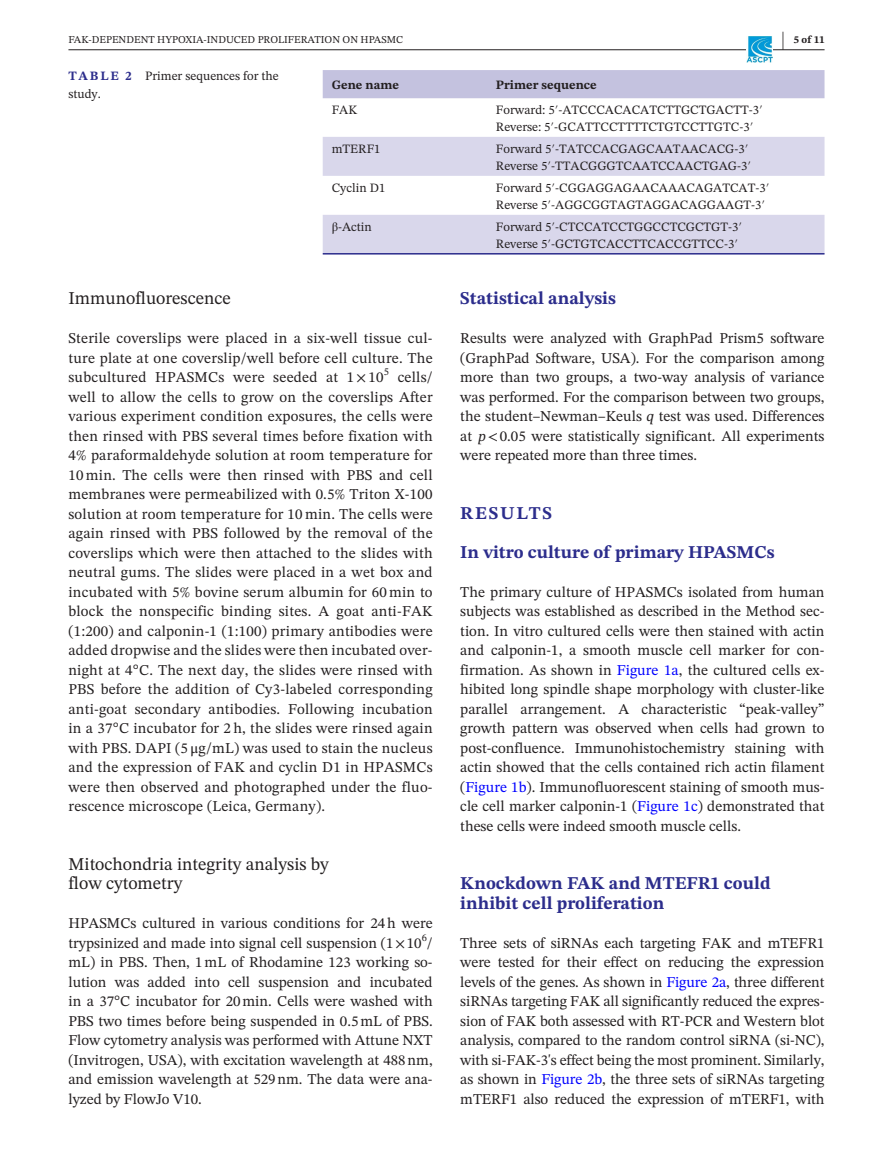
<style>
.page{position:relative;width:893px;height:1174px;background:#fff}
.page>*{position:absolute;margin:0;border:0;box-sizing:border-box;transform-origin:0 0}
.t1{font:700 21px "STIX Two Text";color:#231f20;scale:.42 1}
.t2{font:700 18px/39px "STIX Two Text";color:#2c2d8c}
.t3{font:18px/19.5px "STIX Two Text";color:#231f20}
.t4{font:15px/19.5px "STIX Two Text";color:#231f20;text-align:justify}
.t5{font:12.75px/17.2px "STIX Two Text";color:#231f20}
.t6{font:700 12.75px "STIX Two Text";color:#231f20}
.t7{font:10.5px "STIX Two Text";color:#231f20}
.t8{font:700 10.5px "STIX Two Text";color:#231f20}
.s1{font-weight:700;color:#2c2d8c}
.s2{font-family:"STIX"}
.s3{font-style:italic}
.s4{color:#00f}
</style>
<div class="page">
<hr style="left:68px;top:49px;width:756px;height:1px;background:#231f20">
<img style="left:747px;top:37px;width:25px;height:25px">
<div style="left:323px;top:70px;width:501px;height:28px;background:#c4c2df"></div>
<svg style="left:323px;top:137px;width:501px;height:116px;fill:#d9d7eb"></svg>
<hr style="left:323px;top:253px;width:164px;height:1px;background:#2c2d8c">
<hr style="left:487px;top:253px;width:337px;height:1px;background:#2c2d8c">
<h1 class="t1" style="left:782px;top:24px;width:8px">|</h1>
<p class="t7" style="left:68px;top:32px;width:336px">FAK-DEPENDENT HYPOXIA-INDUCED PROLIFERATION ON HPASMC</p>
<p class="t8" style="left:794px;top:32px;width:32px">5 of 11</p>
<p class="t5" style="left:68px;top:66px;width:212px;line-height:18px"><span class="s1">TABLE 2</span> Primer sequences for the study.</p>
<p class="t6" style="left:332px;top:76px;width:69px">Gene name</p>
<p class="t6" style="left:496px;top:76px;width:102px">Primer sequence</p>
<p class="t5" style="left:332px;top:101px;width:27px">FAK</p>
<p class="t5" style="left:496px;top:101px;width:268px">Forward: 5<span class="s2">′</span>-ATCCCACACATCTTGCTGACTT-3<span class="s2">′<br></span>Reverse: 5<span class="s2">′</span>-GCATTCCTTTTCTGTCCTTGTC-3<span class="s2">′</span></p>
<p class="t5" style="left:332px;top:140px;width:50px">mTERF1</p>
<p class="t5" style="left:496px;top:140px;width:257px">Forward 5<span class="s2">′</span>-TATCCACGAGCAATAACACG-3<span class="s2">′<br></span>Reverse 5<span class="s2">′</span>-TTACGGGTCAATCCAACTGAG-3<span class="s2">′</span></p>
<p class="t5" style="left:332px;top:179px;width:55px">Cyclin D1</p>
<p class="t5" style="left:496px;top:179px;width:275px">Forward 5<span class="s2">′</span>-CGGAGGAGAACAAACAGATCAT-3<span class="s2">′<br></span>Reverse 5<span class="s2">′</span>-AGGCGGTAGTAGGACAGGAAGT-3<span class="s2">′</span></p>
<p class="t5" style="left:332px;top:218px;width:42px"><span class="s2">β</span>-Actin</p>
<p class="t5" style="left:496px;top:218px;width:248px">Forward 5<span class="s2">′</span>-CTCCATCCTGGCCTCGCTGT-3<span class="s2">′<br></span>Reverse 5<span class="s2">′</span>-GCTGTCACCTTCACCGTTCC-3<span class="s2">′</span></p>
<p class="t3" style="left:68px;top:288px;width:164px">Immunofluorescence</p>
<p class="t4" style="left:68px;top:328px;width:366px">Sterile coverslips were placed in a six-well tissue cul&shy;ture plate at one coverslip/well before cell culture. The subcultured HPASMCs were seeded at 1<span class="s2">×</span>10</p>
<p class="t7" style="left:384px;top:364px;width:7px">5</p>
<p class="t4" style="left:68px;top:367px;width:366px;text-indent:329px">cells/ well to allow the cells to grow on the coverslips After various experiment condition exposures, the cells were then rinsed with PBS several times before fixation with 4% paraformaldehyde solution at room temperature for 10 min. The cells were then rinsed with PBS and cell membranes were permeabilized with 0.5% Triton X-100 solution at room temperature for 10 min. The cells were again rinsed with PBS followed by the removal of the coverslips which were then attached to the slides with neutral gums. The slides were placed in a wet box and incubated with 5% bovine serum albumin for 60 min to block the nonspecific binding sites. A goat anti-FAK (1:200) and calponin-1 (1:100) primary antibodies were added dropwise and the slides were then incubated over&shy;night at 4°C. The next day, the slides were rinsed with PBS before the addition of Cy3-labeled corresponding anti-goat secondary antibodies. Following incubation in a 37°C incubator for 2 h, the slides were rinsed again with PBS. DAPI (5 <span class="s2">μ</span>g/mL) was used to stain the nucleus and the expression of FAK and cyclin D1 in HPASMCs were then observed and photographed under the fluo&shy;rescence microscope (Leica, Germany).</p>
<p class="t3" style="left:68px;top:854px;width:262px">Mitochondria integrity analysis by flow cytometry</p>
<p class="t4" style="left:68px;top:913px;width:366px">HPASMCs cultured in various conditions for 24h were trypsinized and made into signal cell suspension (1<span class="s2">×</span>10 /</p>
<p class="t7" style="left:422px;top:930px;width:7px">6</p>
<p class="t4" style="left:68px;top:952px;width:366px">mL) in PBS. Then, 1mL of Rhodamine 123 working so&shy;lution was added into cell suspension and incubated in a 37°C incubator for 20min. Cells were washed with PBS two times before being suspended in 0.5mL of PBS.<br>Flow cytometry analysis was performed with Attune NXT (Invitrogen, USA), with excitation wavelength at 488nm, and emission wavelength at 529nm. The data were ana&shy;lyzed by FlowJo V10.</p>
<p class="t2" style="left:460px;top:279px;width:157px">Statistical analysis</p>
<p class="t4" style="left:460px;top:328px;width:366px">Results were analyzed with GraphPad Prism5 software (GraphPad Software, USA). For the comparison among more than two groups, a two-way analysis of variance was performed. For the comparison between two groups, the student–Newman–Keuls <span class="s3">q</span> test was used. Differences at <span class="s3">p</span><span class="s2">&lt;</span>0.05 were statistically significant. All experiments were repeated more than three times.</p>
<p class="t2" style="left:460px;top:494px;width:316px">RESULTS<br>In vitro culture of primary HPASMCs</p>
<p class="t4" style="left:460px;top:582px;width:366px">The primary culture of HPASMCs isolated from human subjects was established as described in the Method sec&shy;tion. In vitro cultured cells were then stained with actin and calponin-1, a smooth muscle cell marker for con&shy;firmation. As shown in <span class="s4">Figure 1a</span>, the cultured cells ex&shy;hibited long spindle shape morphology with cluster-like parallel arrangement. A characteristic “peak-valley” growth pattern was observed when cells had grown to post-confluence. Immunohistochemistry staining with actin showed that the cells contained rich actin filament (<span class="s4">Figure 1b</span>). Immunofluorescent staining of smooth mus&shy;cle cell marker calponin-1 (<span class="s4">Figure 1c</span>) demonstrated that these cells were indeed smooth muscle cells.</p>
<p class="t2" style="left:460px;top:874px;width:312px;line-height:19.5px">Knockdown FAK and MTEFR1 could inhibit cell proliferation</p>
<p class="t4" style="left:460px;top:933px;width:366px">Three sets of siRNAs each targeting FAK and mTEFR1 were tested for their effect on reducing the expression levels of the genes. As shown in <span class="s4">Figure 2a</span>, three different siRNAs targeting FAK all significantly reduced the expres&shy;sion of FAK both assessed with RT-PCR and Western blot analysis, compared to the random control siRNA (si-NC), with si-FAK-3's effect being the most prominent. Similarly, as shown in <span class="s4">Figure 2b</span>, the three sets of siRNAs targeting mTERF1 also reduced the expression of mTERF1, with</p>
</div>
